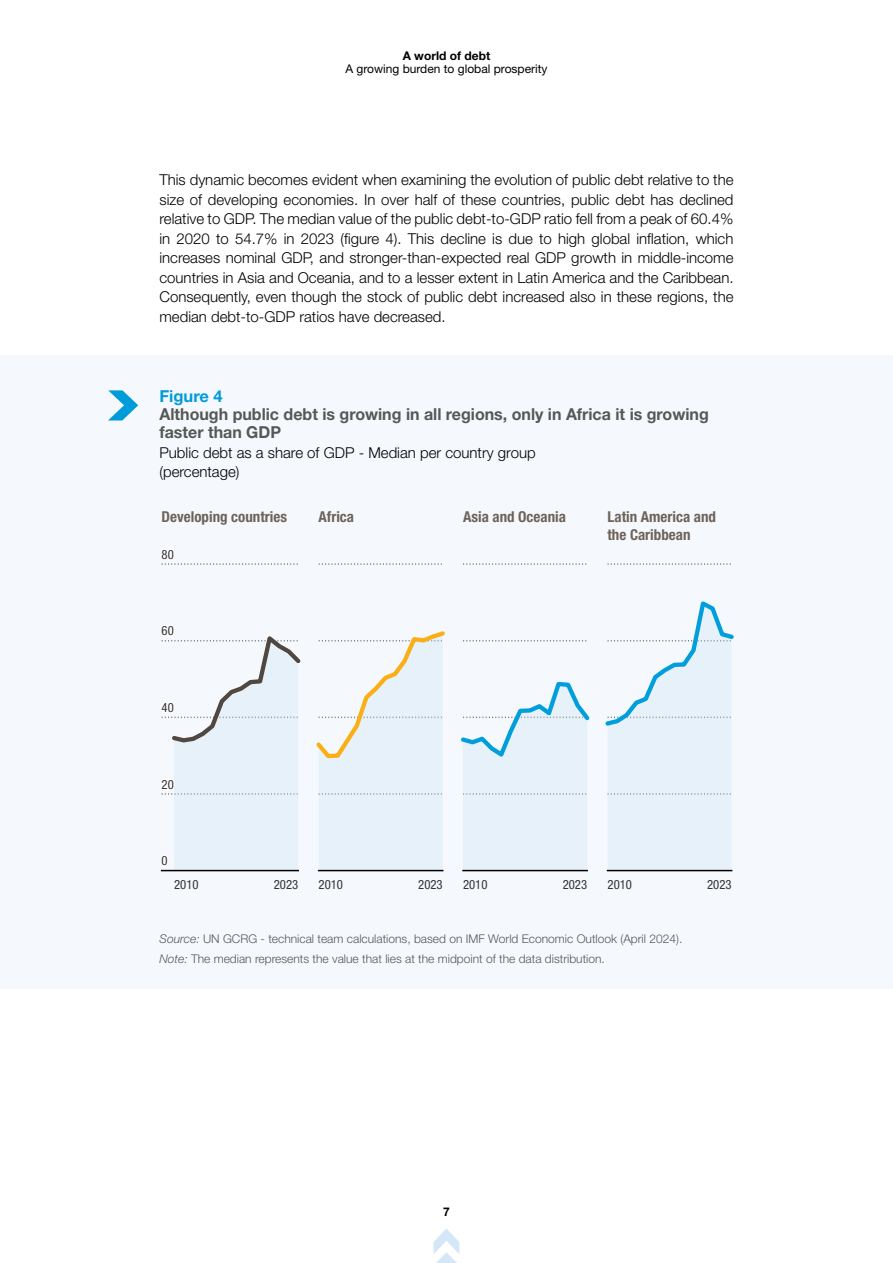
<style>
.page{position:relative;width:893px;height:1263px;background:#fff}
.page>*{position:absolute;margin:0;border:0;box-sizing:border-box;transform-origin:0 0}
.t1{font:700 16.5px/18px "Helvetica Neue LT Std";color:#575756}
.t2{font:700 16.5px "Helvetica Neue LT Std";color:#009bd9}
.t3{font:300 15px/19.5px "Helvetica Neue LT Std";color:#000;text-align:justify}
.t4{font:700 condensed 15px/18.1px "Helvetica Neue LT Std";color:#6e6259}
.t5{font:condensed 12.75px "Helvetica Neue LT Std";color:#333}
.t6{font:300 12px/19.2px "Helvetica Neue LT Std";color:#575756}
.t7{font:12px "Helvetica Neue LT Std";color:#000}
.t8{font:700 12px "Helvetica Neue LT Std";color:#000}
.s1{font-style:italic}
</style>
<div class="page">
<svg style="left:433px;top:1228px;width:27px;height:35px"></svg>
<div style="left:0;top:355px;width:893px;height:634px;background:#f5f9fe"></div>
<svg style="left:108px;top:390px;width:30px;height:30px"></svg>
<svg style="left:161px;top:636px;width:140px;height:234px"></svg>
<svg style="left:161px;top:563px;width:137px;height:2px"></svg>
<hr style="left:162px;top:870px;width:136px;height:1px;background:#000">
<svg style="left:319px;top:563px;width:123px;height:2px"></svg>
<svg style="left:316px;top:631px;width:129px;height:239px"></svg>
<hr style="left:319px;top:870px;width:124px;height:1px;background:#000">
<svg style="left:463px;top:563px;width:124px;height:2px"></svg>
<svg style="left:463px;top:640px;width:124px;height:1px"></svg>
<svg style="left:461px;top:681px;width:129px;height:189px"></svg>
<hr style="left:463px;top:870px;width:124px;height:1px;background:#000">
<svg style="left:607px;top:563px;width:124px;height:2px"></svg>
<svg style="left:605px;top:601px;width:128px;height:269px"></svg>
<hr style="left:607px;top:870px;width:125px;height:1px;background:#000">
<p class="t8" style="left:403px;top:48px;width:89px">A world of debt</p>
<p class="t7" style="left:345px;top:62px;width:204px">A growing burden to global prosperity</p>
<p class="t3" style="left:159px;top:170px;width:576px">This dynamic becomes evident when examining the evolution of public debt relative to the size of developing economies. In over half of these countries, public debt has declined relative to GDP. The median value of the public debt-to-GDP ratio fell from a peak of 60.4% in 2020 to 54.7% in 2023 (figure 4). This decline is due to high global inflation, which increases nominal GDP, and stronger-than-expected real GDP growth in middle-income countries in Asia and Oceania, and to a lesser extent in Latin America and the Caribbean.<br>Consequently, even though the stock of public debt increased also in these regions, the median debt-to-GDP ratios have decreased.</p>
<p class="t2" style="left:159px;top:386px;width:65px">Figure 4</p>
<p class="t1" style="left:159px;top:405px;width:551px">Although public debt is growing in all regions, only in Africa it is growing faster than GDP</p>
<p class="t3" style="left:159px;top:442px;width:378px">Public debt as a share of GDP - Median per country group (percentage)</p>
<p class="t4" style="left:162px;top:507px;width:127px">Developing countries</p>
<p class="t4" style="left:319px;top:507px;width:37px">Africa</p>
<p class="t4" style="left:463px;top:507px;width:104px">Asia and Oceania</p>
<p class="t4" style="left:607px;top:507px;width:110px">Latin America and the Caribbean</p>
<p class="t5" style="left:162px;top:547px;width:14px">80</p>
<p class="t5" style="left:162px;top:623px;width:14px">60</p>
<p class="t5" style="left:162px;top:700px;width:14px">40</p>
<p class="t5" style="left:162px;top:777px;width:14px">20</p>
<p class="t5" style="left:162px;top:853px;width:8px">0</p>
<p class="t5" style="left:174px;top:877px;width:26px">2010</p>
<p class="t5" style="left:274px;top:877px;width:26px">2023</p>
<p class="t5" style="left:319px;top:877px;width:26px">2010</p>
<p class="t5" style="left:418px;top:877px;width:26px">2023</p>
<p class="t5" style="left:463px;top:877px;width:26px">2010</p>
<p class="t5" style="left:563px;top:877px;width:26px">2023</p>
<p class="t5" style="left:607px;top:877px;width:26px">2010</p>
<p class="t5" style="left:707px;top:877px;width:26px">2023</p>
<p class="t6" style="left:159px;top:929px;width:524px"><span class="s1">Source:</span> UN GCRG - technical team calculations, based on IMF World Economic Outlook (April 2024).<br><span class="s1">Note:</span> The median represents the value that lies at the midpoint of the data distribution.</p>
<p class="t8" style="left:443px;top:1204px;width:8px">7</p>
</div>
